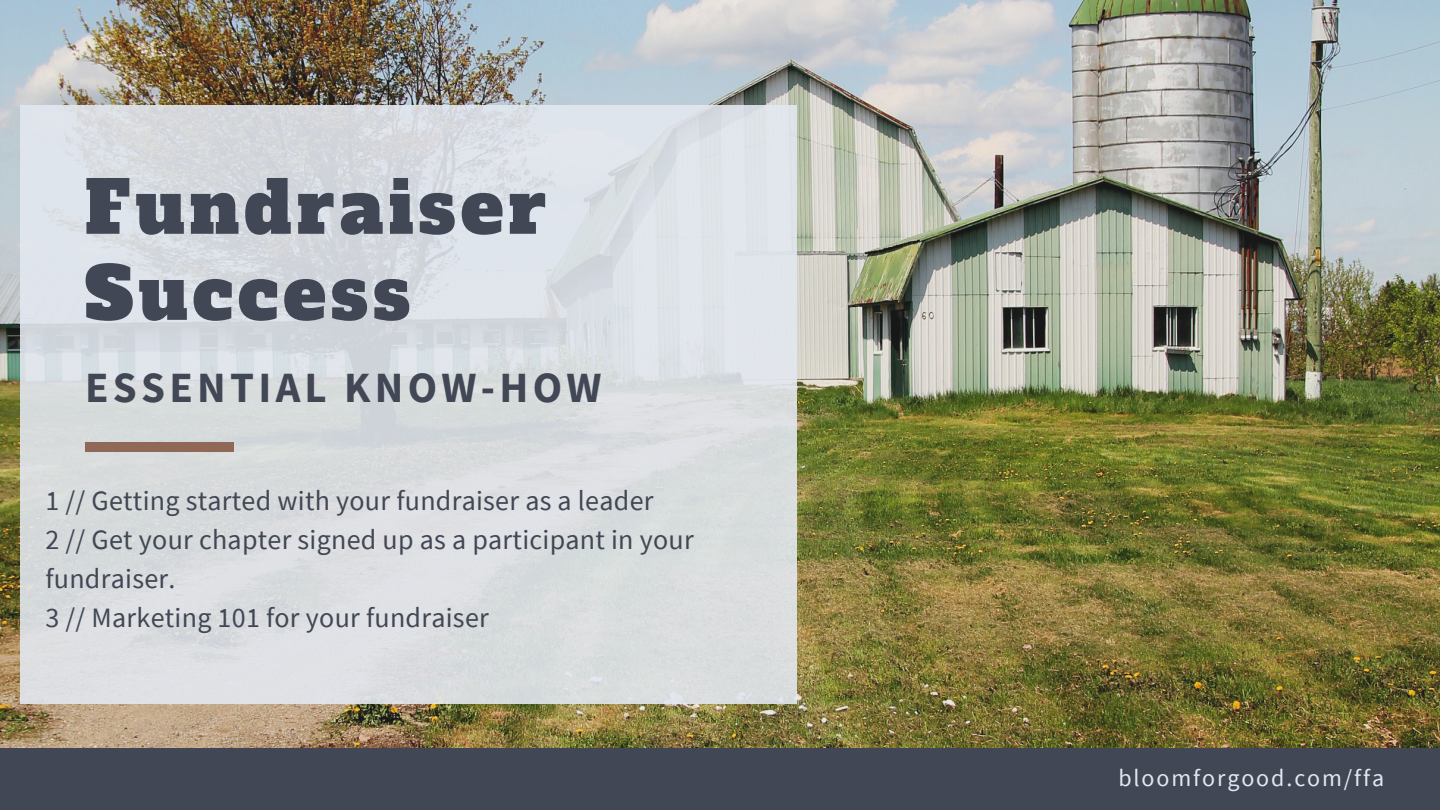
<style>
.page{position:relative;width:1440px;height:810px;background:#fff}
.page>*{position:absolute;margin:0;border:0;box-sizing:border-box;transform-origin:0 0}
.t1{font:71.7px/86.1px "Alfa Slab One";letter-spacing:.07em;color:#414754}
.t2{font:700 43px "Source Sans Pro";letter-spacing:.1em;color:#414754}
.t3{font:28px/39.1px "Source Sans Pro";letter-spacing:.01em;color:#414754}
.t4{font:24px "Source Sans Pro";letter-spacing:.08em;color:#e3e8f0}
</style>
<div class="page">
<img style="left:0;top:0;width:1440px;height:748px">
<div style="left:0;top:748px;width:1440px;height:62px;background:#414754"></div>
<div style="left:20px;top:106px;width:777px;height:598px;background:linear-gradient(to right,#d8dbe0,#dce0e3)"></div>
<div style="left:85px;top:443px;width:149px;height:9px;background:#8f6858"></div>
<p class="t1" style="left:85px;top:166px;width:463px">Fundraiser<br>Success</p>
<p class="t2" style="left:85px;top:359px;width:518px">ESSENTIAL KNOW-HOW</p>
<p class="t3" style="left:45px;top:480px;width:610px">1 // Getting started with your fundraiser as a leader</p>
<p class="t3" style="left:45px;top:519px;width:650px">2 // Get your chapter signed up as a participant in your fundraiser.</p>
<p class="t3" style="left:45px;top:598px;width:445px">3 // Marketing 101 for your fundraiser</p>
<p class="t4" style="left:1118px;top:763px;width:267px">bloomforgood.com/ffa</p>
</div>
